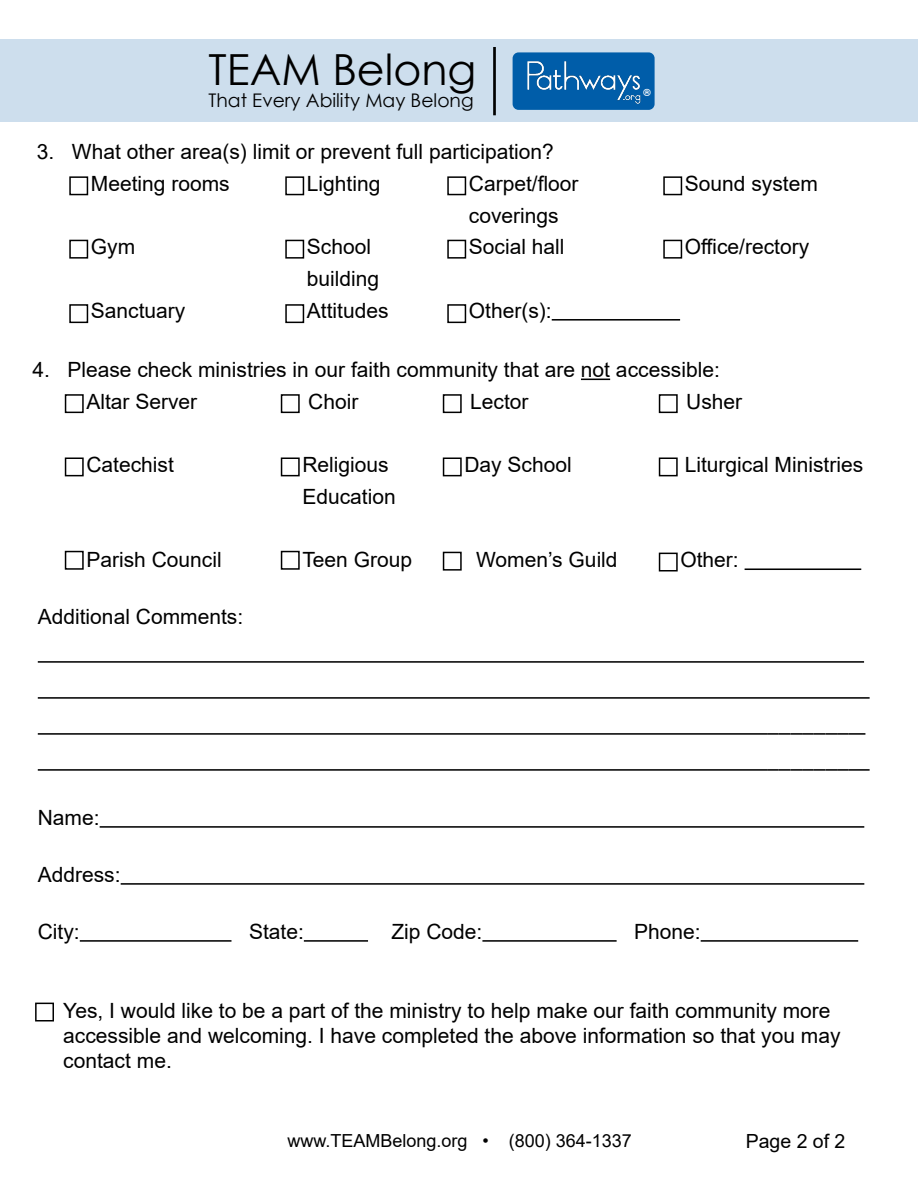
<style>
.page{position:relative;width:918px;height:1188px;background:#fff}
.page>*{position:absolute;margin:0;border:0;box-sizing:border-box;transform-origin:0 0}
.t1{font:42.9px "Century Gothic";color:#000}
.t2{font:21px/25.2px "Arial";color:#000}
.t3{font:19.5px "Arial";color:#000}
.t4{font:18.75px "Century Gothic";color:#000}
.t5{font:18px "Arial";color:#000}
.t6{font:700 9.75px "Century Gothic";color:#fff}
</style>
<div class="page">
<hr style="left:552px;top:319px;width:128px;height:2px;background:#000">
<div style="left:69px;top:176px;width:19px;height:19px;border:2px solid #000"></div>
<div style="left:285px;top:176px;width:19px;height:19px;border:2px solid #000"></div>
<div style="left:447px;top:176px;width:19px;height:19px;border:2px solid #000"></div>
<div style="left:663px;top:176px;width:19px;height:19px;border:2px solid #000"></div>
<div style="left:69px;top:240px;width:19px;height:19px;border:2px solid #000"></div>
<div style="left:69px;top:304px;width:19px;height:19px;border:2px solid #000"></div>
<div style="left:285px;top:240px;width:19px;height:19px;border:2px solid #000"></div>
<div style="left:285px;top:304px;width:19px;height:19px;border:2px solid #000"></div>
<div style="left:447px;top:240px;width:19px;height:19px;border:2px solid #000"></div>
<div style="left:447px;top:304px;width:19px;height:19px;border:2px solid #000"></div>
<div style="left:663px;top:240px;width:19px;height:19px;border:2px solid #000"></div>
<svg style="left:581px;top:379px;width:29px;height:1px"></svg>
<hr style="left:745px;top:568px;width:116px;height:2px;background:#000">
<div style="left:65px;top:394px;width:19px;height:19px;border:2px solid #000"></div>
<div style="left:281px;top:394px;width:19px;height:19px;border:2px solid #000"></div>
<div style="left:443px;top:394px;width:19px;height:19px;border:2px solid #000"></div>
<div style="left:659px;top:394px;width:19px;height:19px;border:2px solid #000"></div>
<div style="left:65px;top:458px;width:19px;height:18px;border:2px solid #000"></div>
<div style="left:65px;top:551px;width:19px;height:19px;border:2px solid #000"></div>
<div style="left:281px;top:458px;width:19px;height:18px;border:2px solid #000"></div>
<div style="left:281px;top:551px;width:19px;height:19px;border:2px solid #000"></div>
<div style="left:443px;top:458px;width:19px;height:18px;border:2px solid #000"></div>
<div style="left:443px;top:552px;width:19px;height:19px;border:2px solid #000"></div>
<div style="left:659px;top:458px;width:19px;height:18px;border:2px solid #000"></div>
<div style="left:659px;top:553px;width:19px;height:19px;border:2px solid #000"></div>
<hr style="left:38px;top:661px;width:826px;height:2px;background:#000">
<hr style="left:38px;top:697px;width:832px;height:2px;background:#000">
<hr style="left:38px;top:733px;width:729px;height:2px;background:#000">
<svg style="left:767px;top:733px;width:98px;height:2px"></svg>
<hr style="left:38px;top:769px;width:729px;height:2px;background:#000">
<svg style="left:767px;top:769px;width:82px;height:2px"></svg>
<hr style="left:849px;top:769px;width:21px;height:2px;background:#000">
<hr style="left:100px;top:826px;width:764px;height:2px;background:#000">
<hr style="left:121px;top:883px;width:743px;height:2px;background:#000">
<hr style="left:80px;top:940px;width:151px;height:2px;background:#000">
<hr style="left:304px;top:940px;width:64px;height:2px;background:#000">
<hr style="left:482px;top:940px;width:135px;height:2px;background:#000">
<hr style="left:701px;top:940px;width:157px;height:2px;background:#000">
<div style="left:35px;top:1003px;width:19px;height:19px;border:2px solid #000"></div>
<div style="left:0;top:39px;width:918px;height:83px;background:#cddeed"></div>
<hr style="left:493px;top:47px;width:3px;height:68px;background:#000">
<div style="left:513px;top:52px;width:142px;height:58px;background:#005da9;border-radius:6px"></div>
<img style="left:527px;top:61px;width:114px;height:42px">
<p class="t1" style="left:209px;top:39px;width:269px">TEAM Belong</p>
<p class="t4" style="left:209px;top:88px;width:267px">That Every Ability May Belong</p>
<p class="t6" style="left:643px;top:86px;width:9px">®</p>
<p class="t2" style="left:37px;top:139px;width:519px">3. What other area(s) limit or prevent full participation?</p>
<p class="t2" style="left:91px;top:171px;width:140px">Meeting rooms</p>
<p class="t2" style="left:307px;top:171px;width:75px">Lighting</p>
<p class="t2" style="left:469px;top:171px;width:111px">Carpet/floor</p>
<p class="t2" style="left:685px;top:171px;width:135px">Sound system</p>
<p class="t2" style="left:469px;top:202px;width:91px">coverings</p>
<p class="t2" style="left:91px;top:234px;width:46px">Gym</p>
<p class="t2" style="left:307px;top:234px;width:66px">School</p>
<p class="t2" style="left:469px;top:234px;width:97px">Social hall</p>
<p class="t2" style="left:685px;top:234px;width:126px">Office/rectory</p>
<p class="t2" style="left:307px;top:266px;width:74px">building</p>
<p class="t2" style="left:91px;top:297px;width:96px">Sanctuary</p>
<p class="t2" style="left:307px;top:297px;width:83px">Attitudes</p>
<p class="t2" style="left:469px;top:297px;width:84px">Other(s):</p>
<p class="t2" style="left:32px;top:357px;width:689px">4. Please check ministries in our faith community that are not accessible:</p>
<p class="t2" style="left:86px;top:389px;width:112px">Altar Server</p>
<p class="t2" style="left:308px;top:389px;width:52px">Choir</p>
<p class="t2" style="left:470px;top:389px;width:60px">Lector</p>
<p class="t2" style="left:686px;top:389px;width:58px">Usher</p>
<p class="t2" style="left:86px;top:452px;width:89px">Catechist</p>
<p class="t2" style="left:302px;top:452px;width:88px">Religious</p>
<p class="t2" style="left:464px;top:452px;width:109px">Day School</p>
<p class="t2" style="left:685px;top:452px;width:180px">Liturgical Ministries</p>
<p class="t2" style="left:302px;top:484px;width:95px">Education</p>
<p class="t2" style="left:86px;top:547px;width:137px">Parish Council</p>
<p class="t2" style="left:302px;top:547px;width:111px">Teen Group</p>
<p class="t2" style="left:476px;top:547px;width:143px">Women’s Guild</p>
<p class="t2" style="left:680px;top:547px;width:60px">Other:</p>
<p class="t2" style="left:38px;top:604px;width:207px">Additional Comments:</p>
<p class="t2" style="left:38px;top:805px;width:63px">Name:</p>
<p class="t2" style="left:38px;top:862px;width:84px">Address:</p>
<p class="t2" style="left:38px;top:919px;width:43px">City:</p>
<p class="t2" style="left:249px;top:919px;width:56px">State:</p>
<p class="t2" style="left:391px;top:919px;width:93px">Zip Code:</p>
<p class="t2" style="left:634px;top:919px;width:68px">Phone:</p>
<p class="t2" style="left:63px;top:998px;width:779px">Yes, I would like to be a part of the ministry to help make our faith community more accessible and welcoming. I have completed the above information so that you may contact me.</p>
<p class="t5" style="left:287px;top:1128px;width:346px">www.TEAMBelong.org • (800) 364-1337</p>
<p class="t3" style="left:746px;top:1128px;width:101px">Page 2 of 2</p>
</div>
